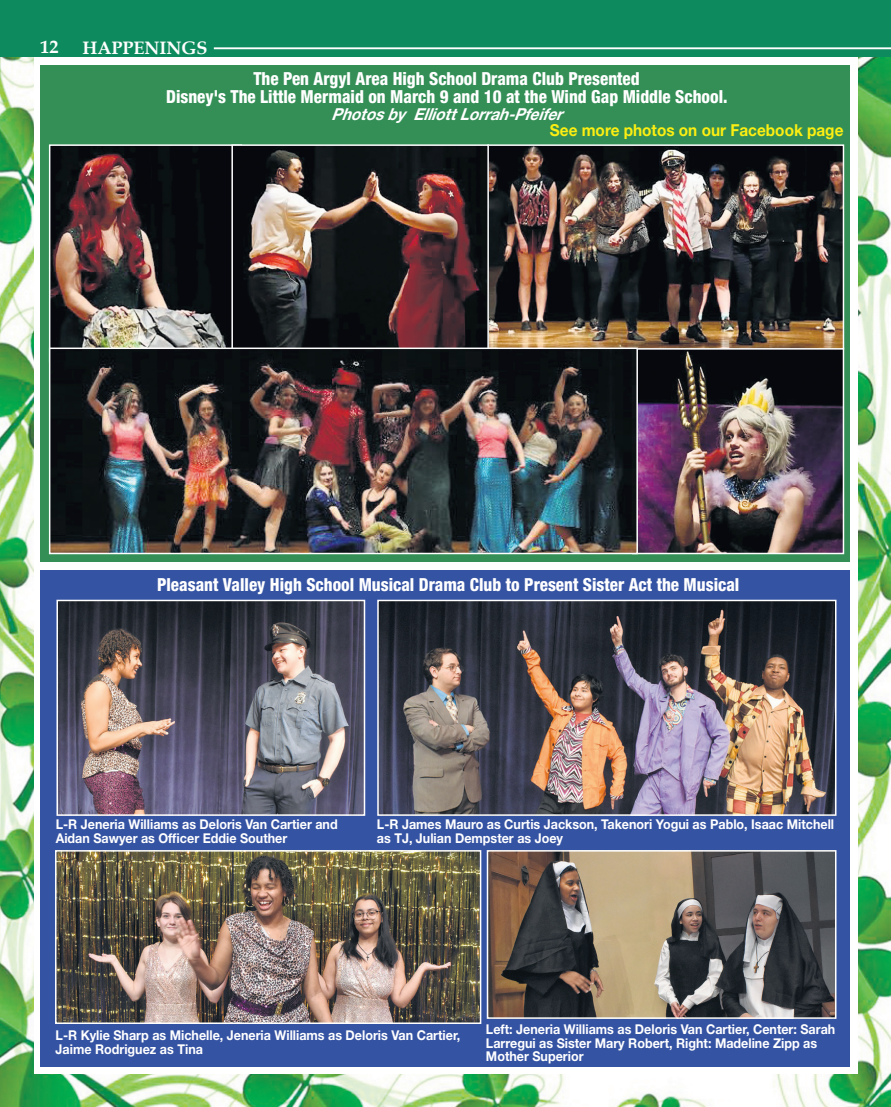
<style>
.page{position:relative;width:891px;height:1107px;background:#fff}
.page>*{position:absolute;margin:0;border:0;box-sizing:border-box;transform-origin:0 0}
.t1{font:800 condensed 18px/18px "Helvetica Neue LT Std";color:#fff;text-align:center;scale:.95 1}
.t2{font:700 18px "Book Antiqua";color:#fff}
.t3{font:700 16.5px "Helvetica Neue LT Std";color:#fcee12;scale:.93 1}
.t4{font:italic 700 16.5px "Helvetica Neue LT Std";color:#fff;scale:.93 1}
.t5{font:700 13.5px/13.5px "Helvetica Neue LT Std";color:#fff;scale:.93 1}
</style>
<div class="page">
<img style="left:0;top:57px;width:891px;height:1050px">
<div style="left:35px;top:34px;width:823px;height:1040px;background:#fff"></div>
<div style="left:0;top:0;width:891px;height:57px;background:#0e8b5e"></div>
<hr style="left:214px;top:47px;width:677px;height:2px;background:#fff">
<div style="left:40px;top:570px;width:810px;height:496px;background:#3553a3"></div>
<img style="left:59px;top:603px;width:303px;height:210px">
<div style="left:56px;top:600px;width:309px;height:216px;border:2px solid #fff"></div>
<img style="left:490px;top:853px;width:344px;height:163px">
<div style="left:487px;top:850px;width:350px;height:169px;border:2px solid #fff"></div>
<img style="left:380px;top:603px;width:454px;height:210px">
<div style="left:377px;top:600px;width:460px;height:216px;border:2px solid #fff"></div>
<img style="left:58px;top:853px;width:420px;height:168px">
<div style="left:55px;top:850px;width:426px;height:174px;border:2px solid #fff"></div>
<div style="left:40px;top:65px;width:810px;height:497px;background:#338f56"></div>
<img style="left:638px;top:351px;width:203px;height:200px">
<div style="left:632px;top:348px;width:212px;height:206px;border:2px solid #fff"></div>
<img style="left:52px;top:147px;width:179px;height:201px">
<div style="left:49px;top:144px;width:193px;height:219px;border:2px solid #fff"></div>
<img style="left:490px;top:147px;width:351px;height:200px">
<div style="left:487px;top:144px;width:357px;height:206px;border:2px solid #fff"></div>
<img style="left:234px;top:147px;width:252px;height:201px">
<div style="left:231px;top:144px;width:258px;height:219px;border:2px solid #fff"></div>
<img style="left:52px;top:351px;width:583px;height:200px">
<div style="left:49px;top:348px;width:589px;height:206px;border:2px solid #fff"></div>
<h1 class="t2" style="left:40px;top:35px;width:19px">12</h1>
<h1 class="t2" style="left:83px;top:35px;width:126px">HAPPENINGS</h1>
<h1 class="t1" style="left:166px;top:69px;width:592px">The Pen Argyl Area High School Drama Club Presented<br>Disney's The Little Mermaid on March 9 and 10 at the Wind Gap Middle School.</h1>
<p class="t4" style="left:331px;top:104px;width:257px">Photosby ElliottLorrah-Pfeifer</p>
<p class="t3" style="left:550px;top:120px;width:317px">See more photos on our Facebook page</p>
<h1 class="t1" style="left:157px;top:575px;width:615px">Pleasant Valley High School Musical Drama Club to Present Sister Act the Musical</h1>
<p class="t5" style="left:56px;top:818px;width:305px">L-R Jeneria Williams as Deloris Van Cartier and<br>Aidan Sawyer as Officer Eddie Souther</p>
<p class="t5" style="left:377px;top:817px;width:493px">L-R James Mauro as Curtis Jackson, Takenori Yogui as Pablo, Isaac Mitchell as TJ, Julian Dempster as Joey</p>
<p class="t5" style="left:56px;top:1028px;width:437px">L-R Kylie Sharp as Michelle, Jeneria Williams as Deloris Van Cartier,<br>Jaime Rodriguez as Tina</p>
<p class="t5" style="left:486px;top:1022px;width:377px">Left: Jeneria Williams as Deloris Van Cartier, Center: Sarah<br>Larregui as Sister Mary Robert, Right: Madeline Zipp as<br>Mother Superior</p>
</div>
